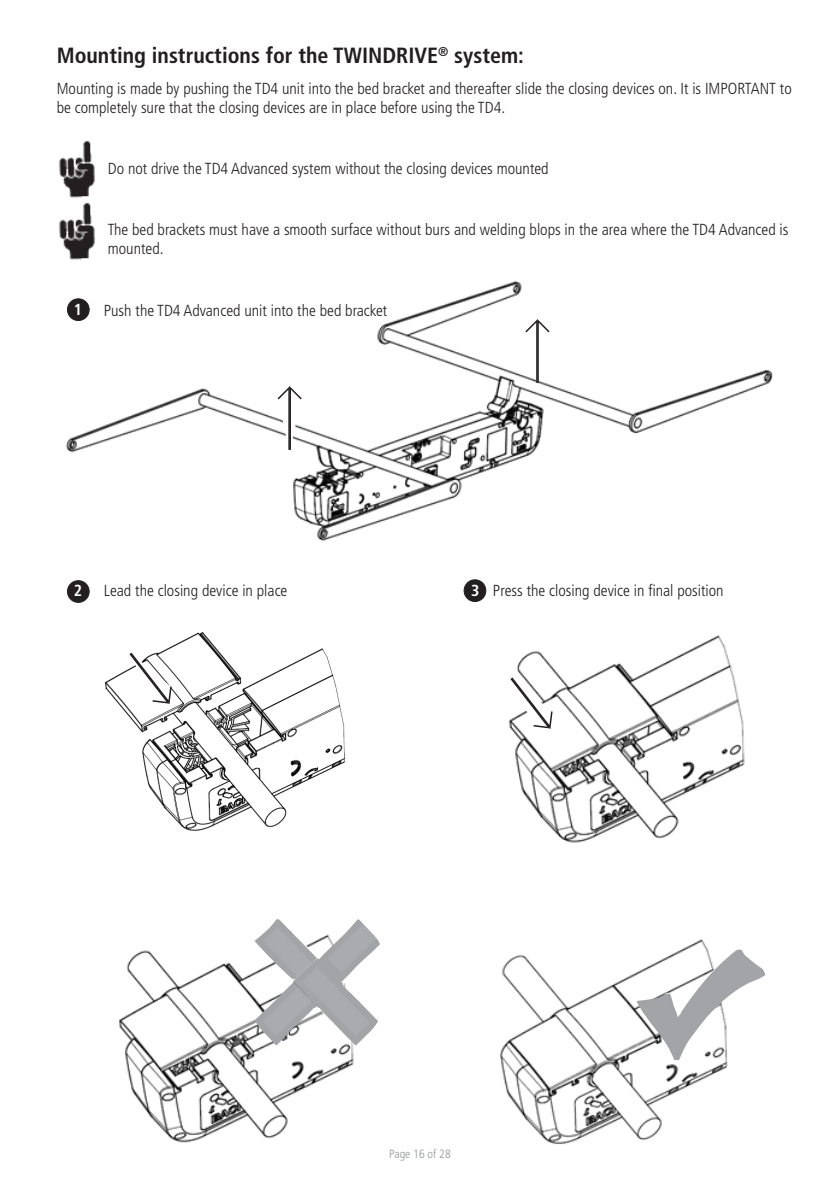
<style>
.page{position:relative;width:840px;height:1191px;background:#fff}
.page>*{position:absolute;margin:0;border:0;box-sizing:border-box;transform-origin:0 0}
.t1{font:700 condensed 22px "Frutiger LT Pro";color:#231f20}
.t2{font:300 condensed 16px/19.2px "Frutiger LT Pro";color:#231f20}
.t3{font:700 condensed 16px "Frutiger LT Pro";color:#fff}
.t4{font:300 condensed 12px "Frutiger LT Pro";color:#939598}
</style>
<div class="page">
<img style="left:65px;top:281px;width:708px;height:260px">
<img style="left:509px;top:635px;width:236px;height:208px">
<svg style="left:525px;top:319px;width:24px;height:64px"></svg>
<svg style="left:277px;top:386px;width:24px;height:64px"></svg>
<svg style="left:510px;top:677px;width:42px;height:52px"></svg>
<img style="left:499px;top:939px;width:229px;height:205px">
<img style="left:119px;top:950px;width:237px;height:193px">
<img style="left:104px;top:632px;width:242px;height:199px">
<svg style="left:129px;top:652px;width:42px;height:52px"></svg>
<div style="left:67px;top:299px;width:22px;height:21px;background:#231f20;border-radius:50%"></div>
<div style="left:67px;top:298px;width:23px;height:23px;border:1px solid #231f20;border-radius:50%"></div>
<div style="left:67px;top:580px;width:22px;height:22px;background:#231f20;border-radius:50%"></div>
<div style="left:67px;top:580px;width:23px;height:23px;border:1px solid #231f20;border-radius:50%"></div>
<img style="left:59px;top:141px;width:36px;height:119px">
<div style="left:464px;top:580px;width:21px;height:21px;background:#231f20;border-radius:50%"></div>
<div style="left:463px;top:579px;width:23px;height:23px;border:1px solid #231f20;border-radius:50%"></div>
<img style="left:254px;top:919px;width:126px;height:126px">
<img style="left:636px;top:949px;width:129px;height:111px">
<h1 class="t1" style="left:57px;top:43px;width:468px">Mounting instructions for the TWINDRIVE<sup>®</sup> system:</h1>
<p class="t2" style="left:57px;top:79px;width:736px">Mounting is made by pushing the TD4 unit into the bed bracket and thereafter slide the closing devices on. It is IMPORTANT to be completely sure that the closing devices are in place before using the TD4.</p>
<p class="t2" style="left:108px;top:159px;width:442px">Do not drive the TD4 Advanced system without the closing devices mounted</p>
<p class="t3" style="left:74px;top:300px;width:10px">1</p>
<p class="t2" style="left:108px;top:220px;width:681px">The bed brackets must have a smooth surface without burs and welding blops in the area where the TD4 Advanced is mounted.</p>
<p class="t2" style="left:104px;top:300px;width:285px">Push the TD4 Advanced unit into the bed bracket</p>
<p class="t2" style="left:104px;top:581px;width:185px">Lead the closing device in place</p>
<p class="t2" style="left:492px;top:581px;width:232px">Press the closing device in final position</p>
<p class="t3" style="left:74px;top:581px;width:10px">2</p>
<p class="t3" style="left:471px;top:581px;width:10px">3</p>
<p class="t4" style="left:389px;top:1147px;width:63px">Page 16 of 28</p>
</div>
